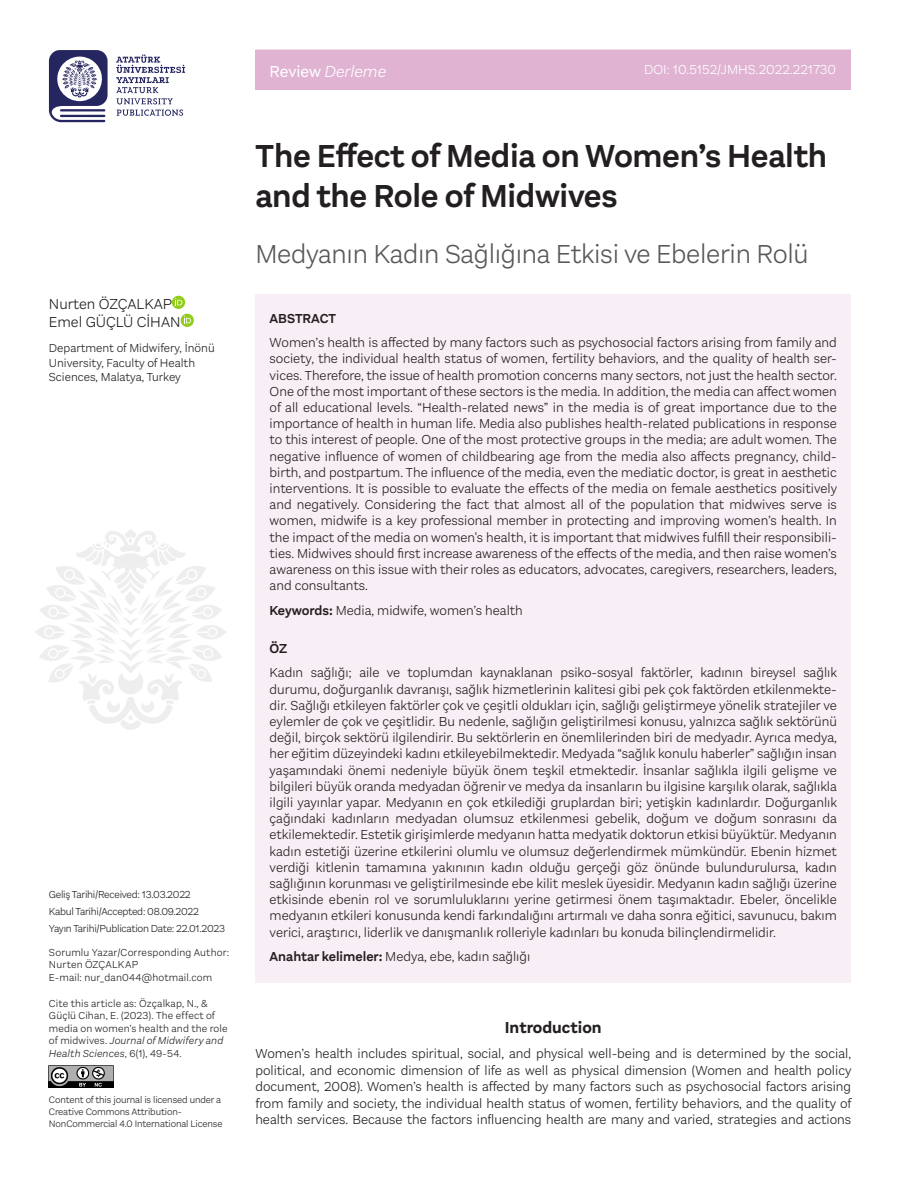
<style>
.page{position:relative;width:915px;height:1191px;background:#fff}
.page>*{position:absolute;margin:0;border:0;box-sizing:border-box;transform-origin:0 0}
.t1{font:600 33px/39.6px "Aestetico";letter-spacing:-.01em;color:#231f20}
.t2{font:300 27px "Aestetico";letter-spacing:-.01em;color:#57585a}
.t3{font:italic 300 16.5px "Aestetico";color:#fff}
.t4{font:700 16.5px "Aestetico";color:#231f20}
.t5{font:300 15px/18px "Aestetico";color:#231f20}
.t6{font:300 13.5px/16.2px "Aestetico";color:#231f20;text-align:justify}
.t7{font:300 13.5px "Aestetico";color:#fff}
.t8{font:600 13.5px "Aestetico";color:#231f20}
.t9{font:300 12px/14.4px "Aestetico";color:#231f20}
.t10{font:300 10.5px/12.6px "Aestetico";letter-spacing:.01em;color:#231f20}
.t11{font:300 10.5px/16.8px "Aestetico";letter-spacing:-.025em;color:#231f20}
.t12{font:300 9.75px/12px "Aestetico";letter-spacing:-.01em;color:#231f20}
.s1{font-style:italic}
.s2{font-weight:400;font-style:normal}
.s3{font-weight:600}
</style>
<div class="page">
<svg style="left:35px;top:529px;width:191px;height:201px"></svg>
<svg style="left:116px;top:54px;width:69px;height:62px"></svg>
<svg style="left:49px;top:50px;width:58px;height:72px"></svg>
<div style="left:255px;top:50px;width:595px;height:39px;background:#e0b3d3"></div>
<div style="left:255px;top:294px;width:595px;height:48px;background:#f8eef5"></div>
<div style="left:255px;top:320px;width:595px;height:282px;background:#f8eef5"></div>
<div style="left:255px;top:588px;width:595px;height:48px;background:#f8eef5"></div>
<div style="left:255px;top:624px;width:595px;height:48px;background:#f8eef5"></div>
<div style="left:255px;top:650px;width:595px;height:299px;background:#f8eef5"></div>
<div style="left:255px;top:934px;width:595px;height:48px;background:#f8eef5"></div>
<svg style="left:172px;top:296px;width:13px;height:13px"></svg>
<svg style="left:175px;top:298px;width:7px;height:7px"></svg>
<svg style="left:180px;top:314px;width:14px;height:13px"></svg>
<svg style="left:184px;top:316px;width:7px;height:7px"></svg>
<img style="left:49px;top:1065px;width:65px;height:22px">
<p class="t5" style="left:49px;top:295px;width:133px">Nurten ÖZÇALKAP<br>Emel GÜÇLÜ CİHAN</p>
<p class="t9" style="left:49px;top:341px;width:167px">Department of Midwifery, İnönü<br>University, Faculty of Health<br>Sciences, Malatya, Turkey</p>
<p class="t11" style="left:49px;top:886px;width:178px">Geliş Tarihi/Received: 13.03.2022<br>Kabul Tarihi/Accepted: 08.09.2022<br>Yayın Tarihi/Publication Date: 22.01.2023</p>
<p class="t10" style="left:49px;top:946px;width:182px">Sorumlu Yazar/Corresponding Author:<br>Nurten ÖZÇALKAP<br>E-mail: nur_dan044@hotmail.com</p>
<p class="t10" style="left:49px;top:996px;width:180px">Cite this article as: Özçalkap, N., &amp; Güçlü Cihan, E. (2023). The effect of media on women’s health and the role of midwives. <span class="s1">Journal of Midwifery and Health Sciences</span>, 6(1), 49-54.</p>
<p class="t12" style="left:49px;top:1093px;width:175px">Content of this journal is licensed under a<br>Creative Commons Attribution-<br>NonCommercial 4.0 International License</p>
<p class="t3" style="left:269px;top:62px;width:118px"><span class="s2">Review</span> Derleme</p>
<p class="t7" style="left:644px;top:62px;width:193px">DOI: 10.5152/JMHS.2022.221730</p>
<h1 class="t1" style="left:255px;top:137px;width:573px">The Effect of Media on Women’s Health and the Role of Midwives</h1>
<h2 class="t2" style="left:255px;top:239px;width:554px">Medyanın Kadın Sağlığına Etkisi ve Ebelerin Rolü</h2>
<p class="t8" style="left:269px;top:310px;width:68px">ABSTRACT</p>
<p class="t6" style="left:269px;top:334px;width:569px">Women’s health is affected by many factors such as psychosocial factors arising from family and society, the individual health status of women, fertility behaviors, and the quality of health ser&shy;vices. Therefore, the issue of health promotion concerns many sectors, not just the health sector.<br>One of the most important of these sectors is the media. In addition, the media can affect women of all educational levels. “Health-related news” in the media is of great importance due to the importance of health in human life. Media also publishes health-related publications in response to this interest of people. One of the most protective groups in the media; are adult women. The negative influence of women of childbearing age from the media also affects pregnancy, child&shy;birth, and postpartum. The influence of the media, even the mediatic doctor, is great in aesthetic interventions. It is possible to evaluate the effects of the media on female aesthetics positively and negatively. Considering the fact that almost all of the population that midwives serve is women, midwife is a key professional member in protecting and improving women’s health. In the impact of the media on women's health, it is important that midwives fulfill their responsibili&shy;ties. Midwives should first increase awareness of the effects of the media, and then raise women’s awareness on this issue with their roles as educators, advocates, caregivers, researchers, leaders, and consultants.</p>
<p class="t6" style="left:269px;top:602px;width:255px"><span class="s3">Keywords:</span> Media, midwife, women’s health</p>
<p class="t8" style="left:269px;top:640px;width:19px">ÖZ</p>
<p class="t6" style="left:269px;top:664px;width:568px">Kadın sağlığı; aile ve toplumdan kaynaklanan psiko-sosyal faktörler, kadının bireysel sağlık durumu, doğurganlık davranışı, sağlık hizmetlerinin kalitesi gibi pek çok faktörden etkilenmekte&shy;dir. Sağlığı etkileyen faktörler çok ve çeşitli oldukları için, sağlığı geliştirmeye yönelik stratejiler ve eylemler de çok ve çeşitlidir. Bu nedenle, sağlığın geliştirilmesi konusu, yalnızca sağlık sektörünü değil, birçok sektörü ilgilendirir. Bu sektörlerin en önemlilerinden biri de medyadır. Ayrıca medya, her eğitim düzeyindeki kadını etkileyebilmektedir. Medyada “sağlık konulu haberler” sağlığın insan yaşamındaki önemi nedeniyle büyük önem teşkil etmektedir. İnsanlar sağlıkla ilgili gelişme ve bilgileri büyük oranda medyadan öğrenir ve medya da insanların bu ilgisine karşılık olarak, sağlıkla ilgili yayınlar yapar. Medyanın en çok etkilediği gruplardan biri; yetişkin kadınlardır. Doğurganlık çağındaki kadınların medyadan olumsuz etkilenmesi gebelik, doğum ve doğum sonrasını da etkilemektedir. Estetik girişimlerde medyanın hatta medyatik doktorun etkisi büyüktür. Medyanın kadın estetiği üzerine etkilerini olumlu ve olumsuz değerlendirmek mümkündür. Ebenin hizmet verdiği kitlenin tamamına yakınının kadın olduğu gerçeği göz önünde bulundurulursa, kadın sağlığının korunması ve geliştirilmesinde ebe kilit meslek üyesidir. Medyanın kadın sağlığı üzerine etkisinde ebenin rol ve sorumluluklarını yerine getirmesi önem taşımaktadır. Ebeler, öncelikle medyanın etkileri konusunda kendi farkındalığını artırmalı ve daha sonra eğitici, savunucu, bakım verici, araştırıcı, liderlik ve danışmanlık rolleriyle kadınları bu konuda bilinçlendirmelidir.</p>
<p class="t6" style="left:269px;top:948px;width:262px"><span class="s3">Anahtar kelimeler:</span> Medya, ebe, kadın sağlığı</p>
<p class="t4" style="left:504px;top:1017px;width:98px">Introduction</p>
<p class="t6" style="left:255px;top:1045px;width:597px">Women’s health includes spiritual, social, and physical well-being and is determined by the social, political, and economic dimension of life as well as physical dimension (Women and health policy document, 2008). Women’s health is affected by many factors such as psychosocial factors arising from family and society, the individual health status of women, fertility behaviors, and the quality of health services. Because the factors influencing health are many and varied, strategies and actions</p>
</div>
